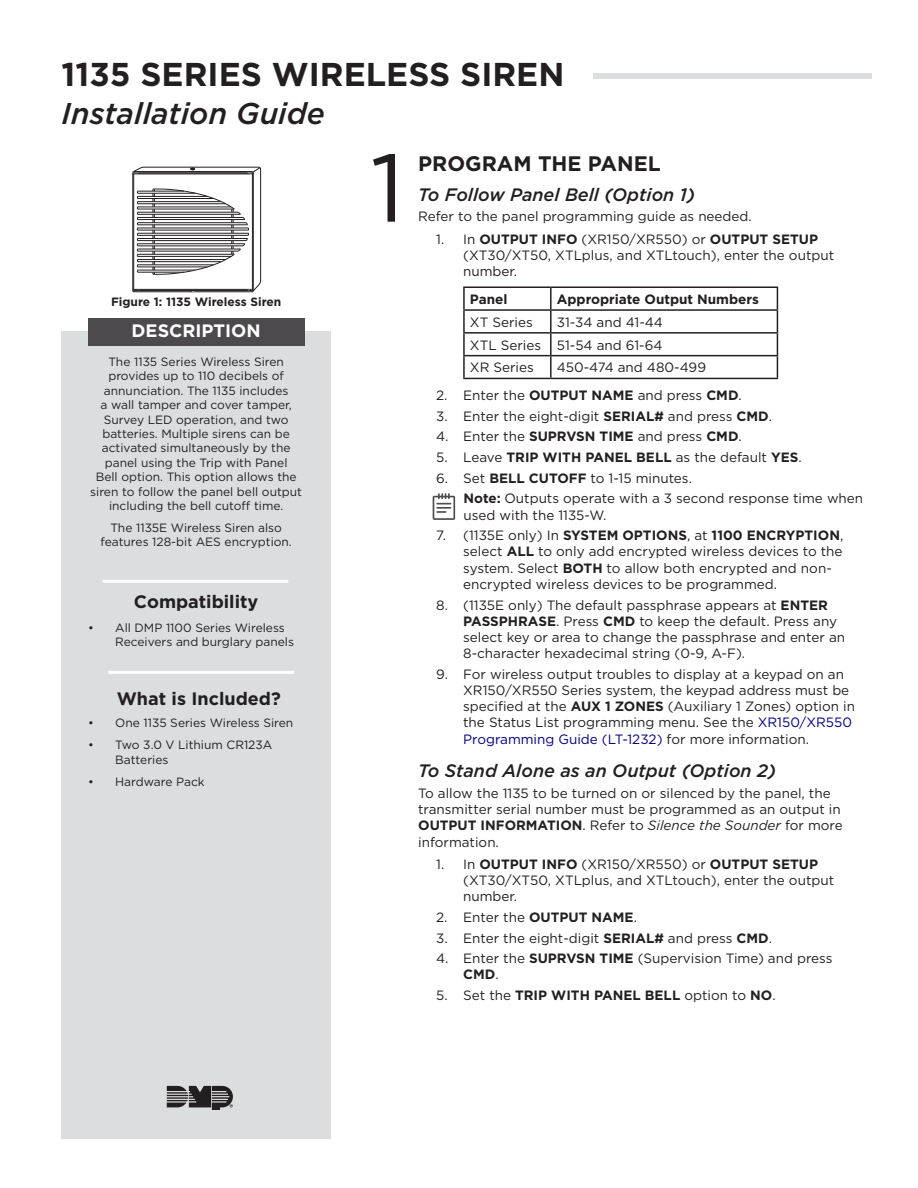
<style>
.page{position:relative;width:918px;height:1188px;background:#fff}
.page>*{position:absolute;margin:0;border:0;box-sizing:border-box;transform-origin:0 0}
.Number_Callout{font:96px "Gotham";color:#231f20}
.t1{font:700 33px "Gotham";color:#231f20}
.t2{font:italic 500 30px "Gotham";color:#231f20}
.Heading_1{font:700 21px "Gotham";color:#231f20}
.Heading_2{font:italic 500 18px "Gotham";color:#231f20}
.Description_Header{font:700 18px "Gotham";color:#231f20}
.Description_Title{font:700 18px "Gotham";color:#fff}
.Body_Text{font:13.5px/16.2px "Gotham";color:#231f20}
.Body_Text-2{font:700 13.5px "Gotham";color:#231f20}
.Description_Body{font:12px/14.4px "Gotham";color:#231f20;text-align:center}
.t3{font:700 12px "Gotham";color:#231f20}
.s1{font-weight:700}
.s2{color:#000080}
.s3{font-style:italic}
.s4{font-weight:400}
</style>
<div class="page">
<div style="left:62px;top:331px;width:269px;height:807px;background:#dbddde"></div>
<div style="left:593px;top:73px;width:279px;height:5px;background:#dbddde"></div>
<svg style="left:167px;top:1086px;width:66px;height:24px"></svg>
<svg style="left:132px;top:167px;width:129px;height:125px"></svg>
<hr style="left:108px;top:671px;width:186px;height:3px;background:#fff">
<div style="left:88px;top:318px;width:216px;height:28px;background:#4c4a4c"></div>
<hr style="left:102px;top:580px;width:186px;height:3px;background:#fff">
<hr style="left:463px;top:286px;width:88px;height:2px;background:#231f20">
<hr style="left:463px;top:288px;width:2px;height:21px;background:#231f20">
<hr style="left:551px;top:286px;width:227px;height:2px;background:#231f20">
<hr style="left:550px;top:288px;width:2px;height:21px;background:#231f20">
<hr style="left:463px;top:309px;width:88px;height:2px;background:#231f20">
<hr style="left:463px;top:311px;width:2px;height:21px;background:#231f20">
<hr style="left:551px;top:309px;width:227px;height:2px;background:#231f20">
<hr style="left:550px;top:311px;width:2px;height:21px;background:#231f20">
<hr style="left:463px;top:332px;width:88px;height:2px;background:#231f20">
<hr style="left:463px;top:334px;width:2px;height:21px;background:#231f20">
<hr style="left:551px;top:332px;width:227px;height:2px;background:#231f20">
<hr style="left:550px;top:334px;width:2px;height:21px;background:#231f20">
<hr style="left:463px;top:355px;width:88px;height:1px;background:#231f20">
<hr style="left:463px;top:356px;width:2px;height:22px;background:#231f20">
<hr style="left:551px;top:355px;width:227px;height:1px;background:#231f20">
<hr style="left:550px;top:356px;width:2px;height:22px;background:#231f20">
<svg style="left:777px;top:288px;width:1px;height:90px"></svg>
<hr style="left:463px;top:378px;width:88px;height:1px;background:#231f20">
<hr style="left:551px;top:378px;width:227px;height:1px;background:#231f20">
<svg style="left:433px;top:493px;width:22px;height:27px"></svg>
<h2 class="t1" style="left:62px;top:53px;width:504px">1135 SERIES WIRELESS SIREN</h2>
<h3 class="t2" style="left:62px;top:94px;width:265px">Installation Guide</h3>
<p class="t3" style="left:111px;top:294px;width:172px">Figure 1: 1135 Wireless Siren</p>
<p class="Description_Title" style="left:132px;top:318px;width:131px">DESCRIPTION</p>
<p class="Description_Body" style="left:90px;top:354px;width:213px">The 1135 Series Wireless Siren provides up to 110 decibels of annunciation. The 1135 includes<br>a wall tamper and cover tamper,<br>Survey LED operation, and two batteries. Multiple sirens can be activated simultaneously by the panel using the Trip with Panel<br>Bell option. This option allows the siren to follow the panel bell output including the bell cutoff time.</p>
<p class="Description_Body" style="left:100px;top:520px;width:193px">The 1135E Wireless Siren also features 128‑bit AES encryption.</p>
<p class="Description_Header" style="left:134px;top:590px;width:126px">Compatibility</p>
<p class="Description_Body" style="left:115px;top:620px;width:180px;text-align:left;text-indent:-27px">• All DMP 1100 Series Wireless<br>Receivers and burglary panels</p>
<p class="Description_Header" style="left:117px;top:687px;width:165px">What is Included?</p>
<p class="Description_Body" style="left:88px;top:716px;width:207px">• One 1135 Series Wireless Siren</p>
<p class="Description_Body" style="left:115px;top:738px;width:159px;text-align:left;text-indent:-27px">• Two 3.0 V Lithium CR123A<br>Batteries</p>
<p class="Description_Body" style="left:88px;top:774px;width:118px">• Hardware Pack</p>
<p class="Number_Callout" style="left:370px;top:126px;width:36px">1</p>
<p class="Heading_1" style="left:418px;top:149px;width:244px">PROGRAM THE PANEL</p>
<p class="Heading_2" style="left:418px;top:183px;width:278px">To Follow Panel Bell (Option 1)</p>
<p class="Body_Text" style="left:418px;top:208px;width:335px">Refer to the panel programming guide as needed.</p>
<p class="Body_Text" style="left:463px;top:230px;width:373px;text-indent:-27px">1. In <span class="s1">OUTPUT INFO</span> (XR150/XR550) or <span class="s1">OUTPUT SETUP </span>(XT30/XT50, XTLplus, and XTLtouch), enter the output number.</p>
<p class="Body_Text-2" style="left:470px;top:290px;width:39px">Panel</p>
<p class="Body_Text-2" style="left:557px;top:290px;width:204px">Appropriate Output Numbers</p>
<p class="Body_Text" style="left:470px;top:314px;width:64px">XT Series</p>
<p class="Body_Text" style="left:557px;top:314px;width:108px">31-34 and 41-44</p>
<p class="Body_Text" style="left:470px;top:336px;width:73px">XTL Series</p>
<p class="Body_Text" style="left:557px;top:336px;width:107px">51-54 and 61-64</p>
<p class="Body_Text" style="left:470px;top:359px;width:65px">XR Series</p>
<p class="Body_Text" style="left:557px;top:359px;width:151px">450-474 and 480-499</p>
<p class="Body_Text" style="left:436px;top:387px;width:307px">2. Enter the <span class="s1">OUTPUT NAME</span> and press <span class="s1">CMD</span>.</p>
<p class="Body_Text" style="left:436px;top:407px;width:337px">3. Enter the eight-digit <span class="s1">SERIAL#</span> and press <span class="s1">CMD</span>.</p>
<p class="Body_Text" style="left:436px;top:428px;width:307px">4. Enter the <span class="s1">SUPRVSN TIME</span> and press <span class="s1">CMD</span>.</p>
<p class="Body_Text" style="left:436px;top:449px;width:367px">5. Leave <span class="s1">TRIP WITH PANEL BELL</span> as the default <span class="s1">YES</span>.</p>
<p class="Body_Text" style="left:436px;top:470px;width:257px">6. Set <span class="s1">BELL CUTOFF</span> to 1‑15 minutes.</p>
<p class="Body_Text" style="left:464px;top:490px;width:401px"><span class="s1">Note:</span> Outputs operate with a 3 second response time when used with the 1135‑W.</p>
<p class="Body_Text" style="left:463px;top:527px;width:382px;text-indent:-27px">7. (1135E only) In <span class="s1">SYSTEM OPTIONS</span>, at <span class="s1">1100 ENCRYPTION</span>, select <span class="s1">ALL</span> to only add encrypted wireless devices to the system. Select <span class="s1">BOTH</span> to allow both encrypted and non&shy;encrypted wireless devices to be programmed.</p>
<p class="Body_Text" style="left:463px;top:596px;width:384px;text-indent:-27px">8. (1135E only) The default passphrase appears at <span class="s1">ENTER PASSPHRASE</span>. Press <span class="s1">CMD</span> to keep the default. Press any select key or area to change the passphrase and enter an 8‑character hexadecimal string (0‑9, A‑F).</p>
<p class="Body_Text" style="left:463px;top:666px;width:393px;text-indent:-27px">9. For wireless output troubles to display at a keypad on an XR150/XR550 Series system, the keypad address must be specified at the <span class="s1">AUX 1 ZONES</span> (Auxiliary 1 Zones) option in the Status List programming menu. See the <span class="s2">XR150/XR550<br>Programming Guide (LT-1232)</span> for more information.</p>
<p class="Heading_2" style="left:418px;top:759px;width:359px">To Stand Alone as an Output (Option 2)</p>
<p class="Body_Text" style="left:418px;top:785px;width:426px">To allow the 1135 to be turned on or silenced by the panel, the transmitter serial number must be programmed as an output in <span class="s1">OUTPUT INFORMATION</span>. Refer to <span class="s3">Silence the Sounder</span> for more information.</p>
<p class="Body_Text" style="left:463px;top:856px;width:373px;text-indent:-27px">1. In <span class="s1">OUTPUT INFO</span> (XR150/XR550) or <span class="s1">OUTPUT SETUP </span>(XT30/XT50, XTLplus, and XTLtouch), enter the output number.</p>
<p class="Body_Text" style="left:436px;top:909px;width:202px">2. Enter the <span class="s1">OUTPUT NAME</span>.</p>
<p class="Body_Text" style="left:436px;top:929px;width:337px">3. Enter the eight‑digit <span class="s1">SERIAL#</span> and press <span class="s1">CMD</span>.</p>
<p class="Body_Text" style="left:463px;top:950px;width:371px;text-indent:-27px">4. Enter the <span class="s1">SUPRVSN TIME</span> (Supervision Time) and press<br><span class="s1">CMD</span>.</p>
<p class="Body_Text-2" style="left:436px;top:986px;width:341px"><span class="s4">5. Set the</span> TRIP WITH PANEL BELL <span class="s4">option to</span> NO<span class="s4">.</span></p>
</div>
